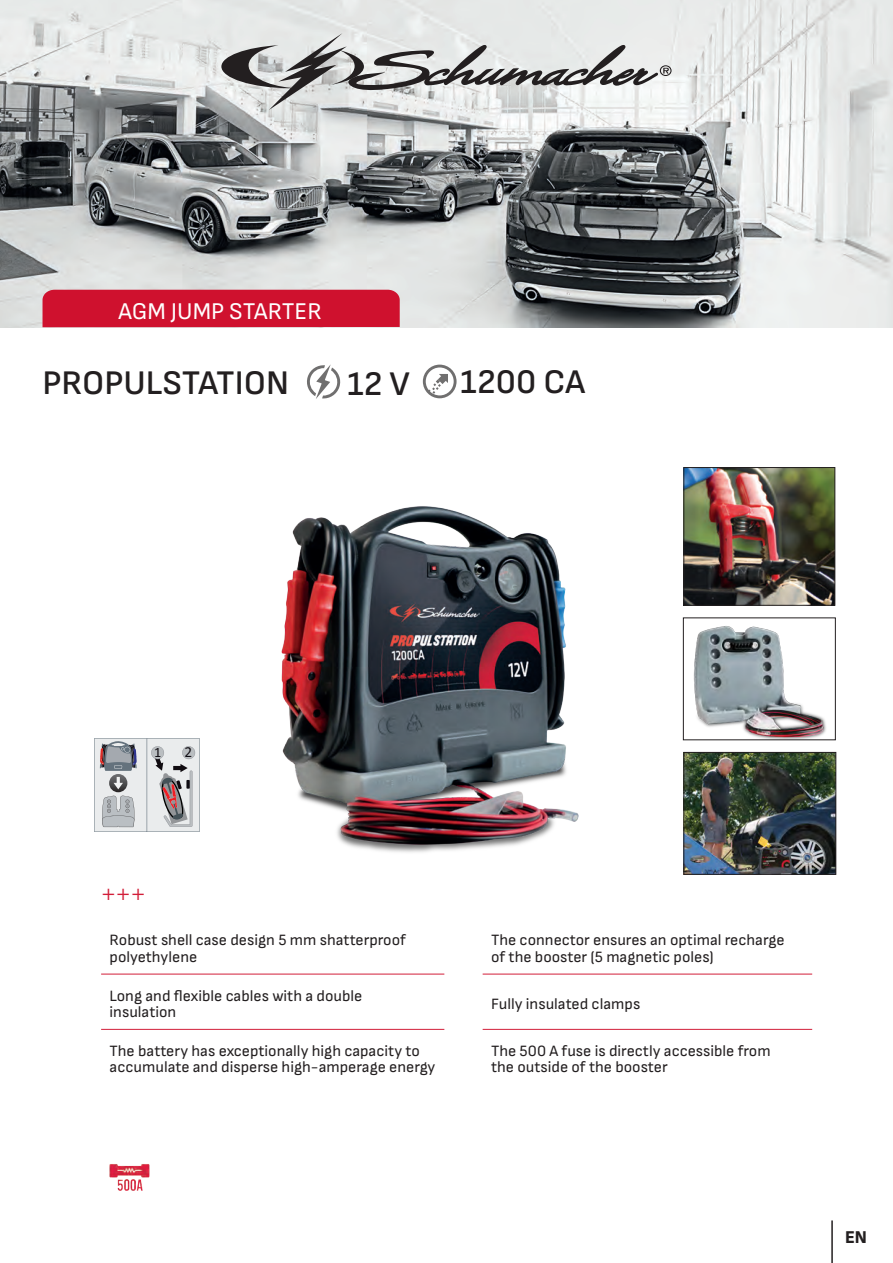
<style>
.page{position:relative;width:893px;height:1263px;background:#fff}
.page>*{position:absolute;margin:0;border:0;box-sizing:border-box;transform-origin:0 0}
.t1{font:600 34.5px "Sofia Sans";color:#231f20}
.t2{font:24px "Sofia Sans";color:#fff}
.TEXTE_INFO{font:300 22.5px "Helvetica LT Std";color:#d21e39}
.t3{font:800 18px "Sofia Sans";color:#231f20}
.TEXTE_INFO-2{font:15.75px/16.5px "Sofia Sans";color:#231f20}
.t4{font:15.3px "Calibri";color:#0f0c12}
.t5{font:14.1px "Calibri";color:#0f0c12}
</style>
<div class="page">
<hr style="left:831px;top:1220px;width:2px;height:43px;background:#231f20">
<img style="left:0;top:0;width:893px;height:327px">
<svg style="left:423px;top:365px;width:34px;height:33px"></svg>
<svg style="left:307px;top:365px;width:34px;height:34px"></svg>
<hr style="left:101px;top:974px;width:343px;height:1px;background:#d21e39">
<hr style="left:483px;top:974px;width:329px;height:1px;background:#d21e39">
<hr style="left:101px;top:1029px;width:343px;height:1px;background:#d21e39">
<hr style="left:483px;top:1029px;width:329px;height:1px;background:#d21e39">
<div style="left:43px;top:290px;width:357px;height:37px;background:#cf112e"></div>
<img style="left:693px;top:626px;width:133px;height:112px">
<img style="left:686px;top:469px;width:147px;height:134px">
<div style="left:684px;top:467px;width:151px;height:138px;border:1px solid #231f20"></div>
<img style="left:686px;top:754px;width:148px;height:118px">
<div style="left:684px;top:752px;width:152px;height:122px;border:1px solid #231f20"></div>
<svg style="left:94px;top:738px;width:106px;height:94px"></svg>
<img style="left:281px;top:506px;width:298px;height:347px">
<svg style="left:221px;top:33px;width:451px;height:77px"></svg>
<img style="left:109px;top:1164px;width:41px;height:27px">
<p class="t2" style="left:119px;top:298px;width:205px">AGM JUMP STARTER</p>
<p class="t1" style="left:43px;top:363px;width:248px">PROPULSTATION</p>
<p class="t1" style="left:347px;top:364px;width:64px">12 V</p>
<p class="t1" style="left:461px;top:361px;width:126px">1200 CA</p>
<p class="t5" style="left:154px;top:743px;width:9px">1</p>
<p class="t4" style="left:184px;top:742px;width:9px">2</p>
<p class="TEXTE_INFO" style="left:101px;top:878px;width:46px">+++</p>
<p class="TEXTE_INFO-2" style="left:110px;top:932px;width:298px">Robust shell case design 5 mm shatterproof polyethylene</p>
<p class="TEXTE_INFO-2" style="left:491px;top:932px;width:295px">The connector ensures an optimal recharge</p>
<p class="TEXTE_INFO-2" style="left:491px;top:948px;width:224px">of the booster (5 magnetic poles)</p>
<p class="TEXTE_INFO-2" style="left:110px;top:987px;width:254px">Long and flexible cables with a double</p>
<p class="TEXTE_INFO-2" style="left:110px;top:1003px;width:68px">insulation</p>
<p class="TEXTE_INFO-2" style="left:110px;top:1042px;width:312px">The battery has exceptionally high capacity to</p>
<p class="TEXTE_INFO-2" style="left:110px;top:1059px;width:327px">accumulate and disperse high-amperage energy</p>
<p class="TEXTE_INFO-2" style="left:491px;top:995px;width:151px">Fully insulated clamps</p>
<p class="TEXTE_INFO-2" style="left:491px;top:1042px;width:281px">The 500 A fuse is directly accessible from</p>
<p class="TEXTE_INFO-2" style="left:491px;top:1059px;width:178px">the outside of the booster</p>
<p class="t3" style="left:845px;top:1226px;width:23px">EN</p>
</div>
